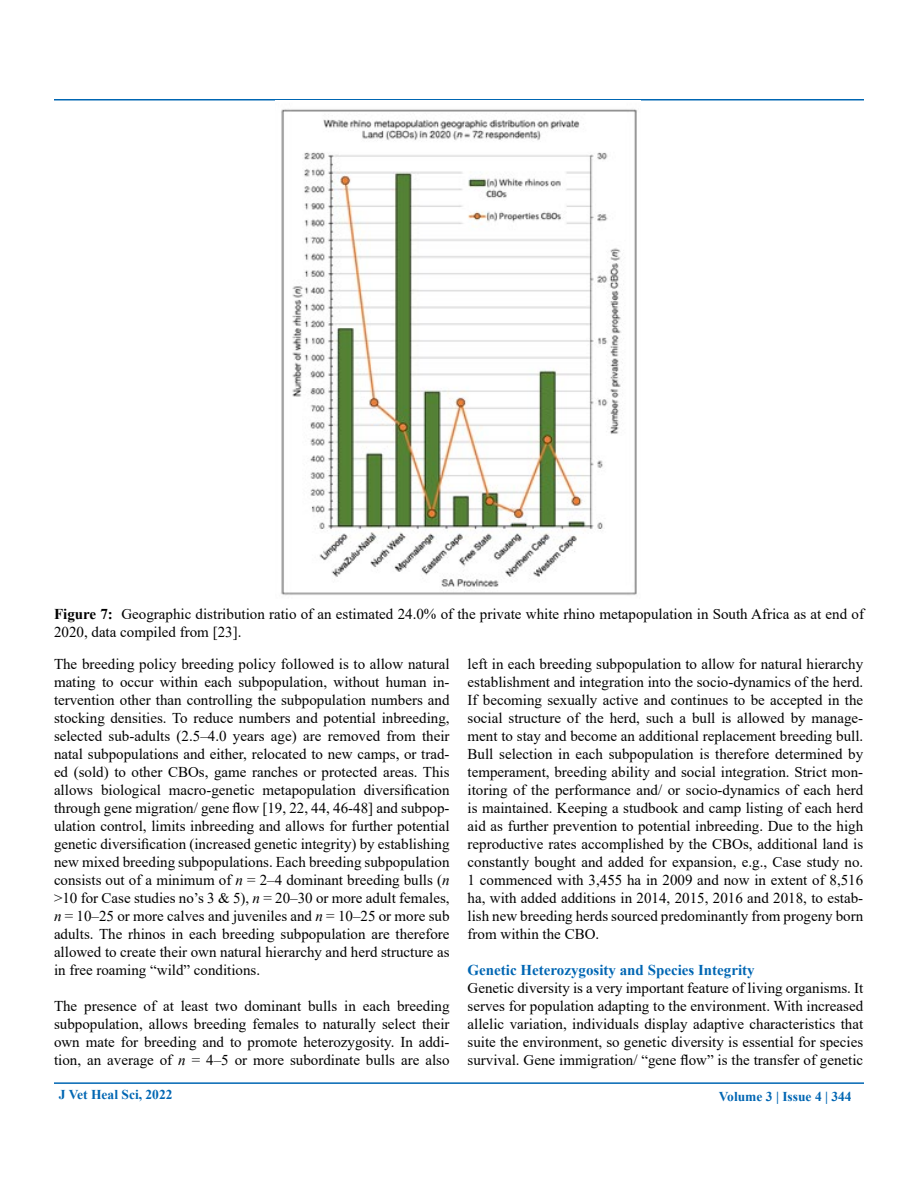
<style>
.page{position:relative;width:918px;height:1188px;background:#fff}
.page>*{position:absolute;margin:0;border:0;box-sizing:border-box;transform-origin:0 0}
.t1{font:15px/18px "Times New Roman";color:#000;text-align:justify}
.t2{font:700 15px "Times New Roman";color:#0066b3}
.t3{font:700 13.5px "Times New Roman";color:#0066b3}
.s1{font-weight:700}
.s2{font-style:italic}
</style>
<div class="page">
<hr style="left:54px;top:99px;width:810px;height:1px;background:#0066b3">
<hr style="left:54px;top:1082px;width:810px;height:2px;background:#0066b3">
<img style="left:281px;top:109px;width:356px;height:487px">
<p class="t1" style="left:54px;top:604px;width:812px"><span class="s1">Figure 7:</span> Geographic distribution ratio of an estimated 24.0% of the private white rhino metapopulation in South Africa as at end of<br>2020, data compiled from [23].</p>
<p class="t1" style="left:54px;top:655px;width:397px">The breeding policy breeding policy followed is to allow natural mating to occur within each subpopulation, without human in&shy;tervention other than controlling the subpopulation numbers and stocking densities. To reduce numbers and potential inbreeding, selected sub-adults (2.5–4.0 years age) are removed from their natal subpopulations and either, relocated to new camps, or trad&shy;ed (sold) to other CBOs, game ranches or protected areas. This allows biological macro-genetic metapopulation diversification through gene migration/ gene flow [19, 22, 44, 46-48] and subpop&shy;ulation control, limits inbreeding and allows for further potential genetic diversification (increased genetic integrity) by establishing new mixed breeding subpopulations. Each breeding subpopulation consists out of a minimum of <span class="s2">n</span> = 2–4 dominant breeding bulls (<span class="s2">n </span>&gt;10 for Case studies no’s 3 &amp; 5), <span class="s2">n</span> = 20–30 or more adult females, <span class="s2">n</span> = 10–25 or more calves and juveniles and <span class="s2">n</span> = 10–25 or more sub adults. The rhinos in each breeding subpopulation are therefore allowed to create their own natural hierarchy and herd structure as in free roaming “wild” conditions.</p>
<p class="t1" style="left:54px;top:997px;width:397px">The presence of at least two dominant bulls in each breeding subpopulation, allows breeding females to naturally select their own mate for breeding and to promote heterozygosity. In addi&shy;tion, an average of <span class="s2">n</span> = 4–5 or more subordinate bulls are also</p>
<p class="t1" style="left:468px;top:655px;width:397px">left in each breeding subpopulation to allow for natural hierarchy establishment and integration into the socio-dynamics of the herd.<br>If becoming sexually active and continues to be accepted in the social structure of the herd, such a bull is allowed by manage&shy;ment to stay and become an additional replacement breeding bull.<br>Bull selection in each subpopulation is therefore determined by temperament, breeding ability and social integration. Strict mon&shy;itoring of the performance and/ or socio-dynamics of each herd is maintained. Keeping a studbook and camp listing of each herd aid as further prevention to potential inbreeding. Due to the high reproductive rates accomplished by the CBOs, additional land is constantly bought and added for expansion, e.g., Case study no.<br>1 commenced with 3,455 ha in 2009 and now in extent of 8,516 ha, with added additions in 2014, 2015, 2016 and 2018, to estab&shy;lish new breeding herds sourced predominantly from progeny born from within the CBO.</p>
<p class="t2" style="left:468px;top:959px;width:289px">Genetic Heterozygosity and Species Integrity</p>
<p class="t1" style="left:468px;top:979px;width:397px">Genetic diversity is a very important feature of living organisms. It serves for population adapting to the environment. With increased allelic variation, individuals display adaptive characteristics that suite the environment, so genetic diversity is essential for species survival. Gene immigration/ “gene flow” is the transfer of genetic</p>
<p class="t3" style="left:59px;top:1085px;width:115px">J Vet Heal Sci, 2022</p>
<p class="t3" style="left:719px;top:1087px;width:134px">Volume 3 | Issue 4 | 344</p>
</div>
